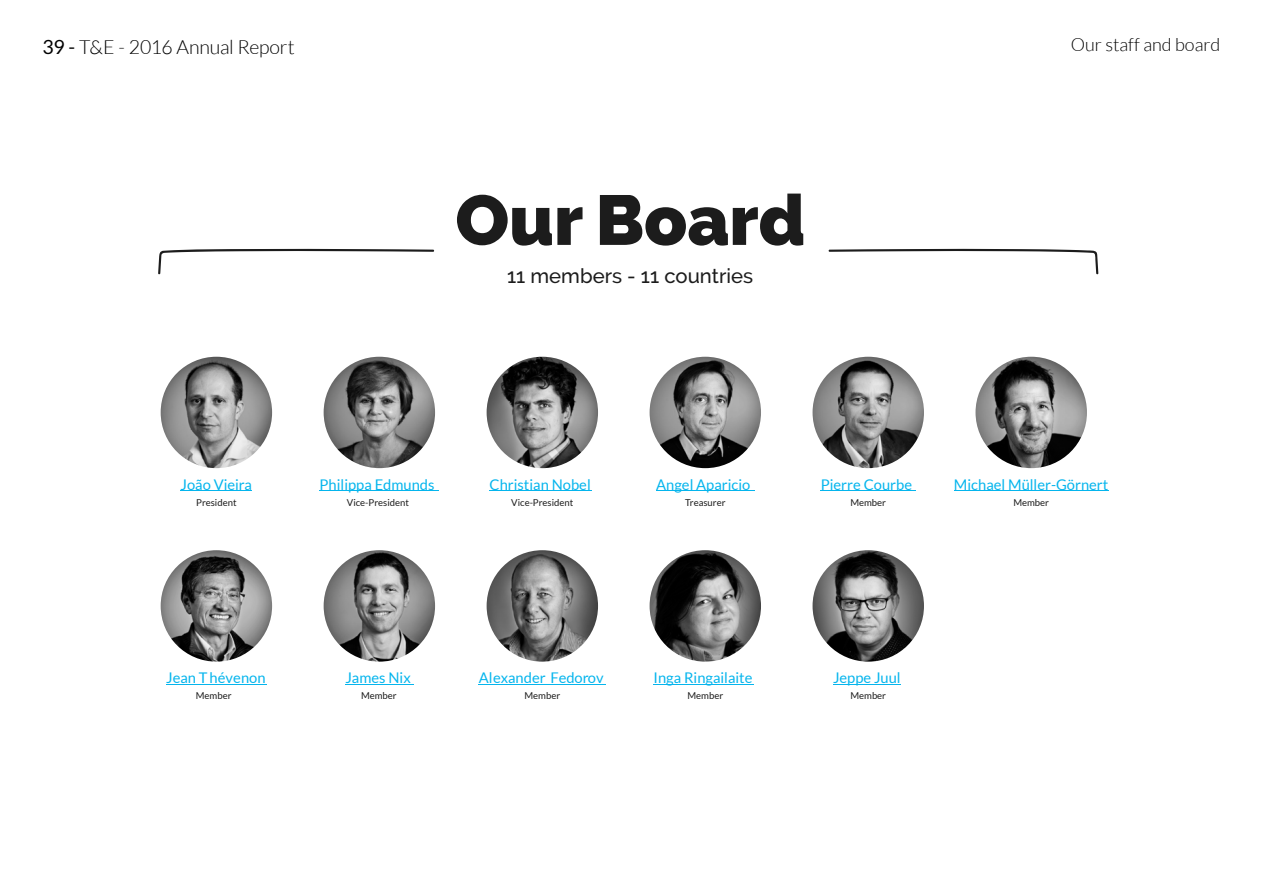
<style>
.page{position:relative;width:1263px;height:893px;background:#fff}
.page>*{position:absolute;margin:0;border:0;box-sizing:border-box;transform-origin:0 0}
.t1{font:900 70.35px "Raleway";color:#1c1c1c}
.t2{font:500 20.25px "Raleway";color:#1c1c1c}
.t3{font:300 19.5px "Lato";letter-spacing:-.01em;color:#000}
.t4{font:300 18px "Lato";color:#000}
.t5{font:14.7px "Lato";color:#05b5ed}
.t6{font:9.6px "Lato";color:#1c1c1c}
.s1{font-weight:400}
</style>
<div class="page">
<hr style="left:180px;top:490px;width:59px;height:1px;background:#05b5ed">
<svg style="left:239px;top:490px;width:13px;height:1px"></svg>
<img style="left:161px;top:357px;width:111px;height:111px;border-radius:56px">
<hr style="left:320px;top:490px;width:119px;height:1px;background:#05b5ed">
<img style="left:324px;top:357px;width:111px;height:111px;border-radius:56px">
<hr style="left:490px;top:490px;width:102px;height:1px;background:#05b5ed">
<img style="left:487px;top:357px;width:111px;height:111px;border-radius:56px">
<hr style="left:656px;top:490px;width:98px;height:1px;background:#05b5ed">
<img style="left:650px;top:357px;width:111px;height:111px;border-radius:56px">
<hr style="left:821px;top:490px;width:95px;height:1px;background:#05b5ed">
<img style="left:812px;top:357px;width:112px;height:111px;border-radius:56px">
<hr style="left:954px;top:490px;width:154px;height:1px;background:#05b5ed">
<img style="left:975px;top:357px;width:112px;height:111px;border-radius:56px">
<hr style="left:166px;top:684px;width:52px;height:1px;background:#05b5ed">
<svg style="left:218px;top:684px;width:15px;height:1px"></svg>
<hr style="left:233px;top:684px;width:34px;height:1px;background:#05b5ed">
<img style="left:161px;top:550px;width:111px;height:112px;border-radius:56px">
<hr style="left:345px;top:684px;width:68px;height:1px;background:#05b5ed">
<img style="left:324px;top:550px;width:111px;height:112px;border-radius:56px">
<svg style="left:479px;top:684px;width:22px;height:1px"></svg>
<hr style="left:501px;top:684px;width:49px;height:1px;background:#05b5ed">
<hr style="left:559px;top:684px;width:31px;height:1px;background:#05b5ed">
<svg style="left:590px;top:684px;width:16px;height:1px"></svg>
<img style="left:487px;top:550px;width:111px;height:112px;border-radius:56px">
<hr style="left:653px;top:684px;width:101px;height:1px;background:#05b5ed">
<img style="left:650px;top:550px;width:111px;height:112px;border-radius:56px">
<hr style="left:833px;top:684px;width:67px;height:1px;background:#05b5ed">
<img style="left:812px;top:550px;width:112px;height:112px;border-radius:56px">
<svg style="left:158px;top:249px;width:276px;height:26px"></svg>
<svg style="left:828px;top:249px;width:270px;height:26px"></svg>
<h3 class="t3" style="left:43px;top:37px;width:254px"><span class="s1">39 -</span> T&amp;E - 2016 Annual Report</h3>
<p class="t4" style="left:1071px;top:35px;width:151px">Our staff and board</p>
<h1 class="t1" style="left:455px;top:179px;width:351px">Our Board</h1>
<h2 class="t2" style="left:507px;top:264px;width:247px">11 members - 11 countries</h2>
<p class="t5" style="left:180px;top:476px;width:73px">João Vieira</p>
<p class="t5" style="left:320px;top:476px;width:116px">Philippa Edmunds</p>
<p class="t5" style="left:490px;top:476px;width:103px">Christian Nobel</p>
<p class="t5" style="left:656px;top:476px;width:96px">Angel Aparicio</p>
<p class="t5" style="left:821px;top:476px;width:93px">Pierre Courbe</p>
<p class="t5" style="left:954px;top:476px;width:156px">Michael Müller-Görnert</p>
<p class="t6" style="left:196px;top:497px;width:42px">President</p>
<p class="t6" style="left:347px;top:497px;width:64px">Vice-President</p>
<p class="t6" style="left:511px;top:497px;width:64px">Vice-President</p>
<p class="t6" style="left:685px;top:497px;width:42px">Treasurer</p>
<p class="t6" style="left:850px;top:497px;width:37px">Member</p>
<p class="t6" style="left:1013px;top:497px;width:37px">Member</p>
<p class="t5" style="left:166px;top:670px;width:101px">Jean Thévenon</p>
<p class="t5" style="left:345px;top:670px;width:67px">James Nix</p>
<p class="t5" style="left:479px;top:670px;width:126px">Alexander Fedorov</p>
<p class="t5" style="left:653px;top:670px;width:100px">Inga Ringailaite</p>
<p class="t5" style="left:833px;top:670px;width:69px">Jeppe Juul</p>
<p class="t6" style="left:524px;top:690px;width:37px">Member</p>
<p class="t6" style="left:687px;top:690px;width:37px">Member</p>
<p class="t6" style="left:850px;top:690px;width:37px">Member</p>
<p class="t6" style="left:196px;top:690px;width:37px">Member</p>
<p class="t6" style="left:361px;top:690px;width:37px">Member</p>
</div>
